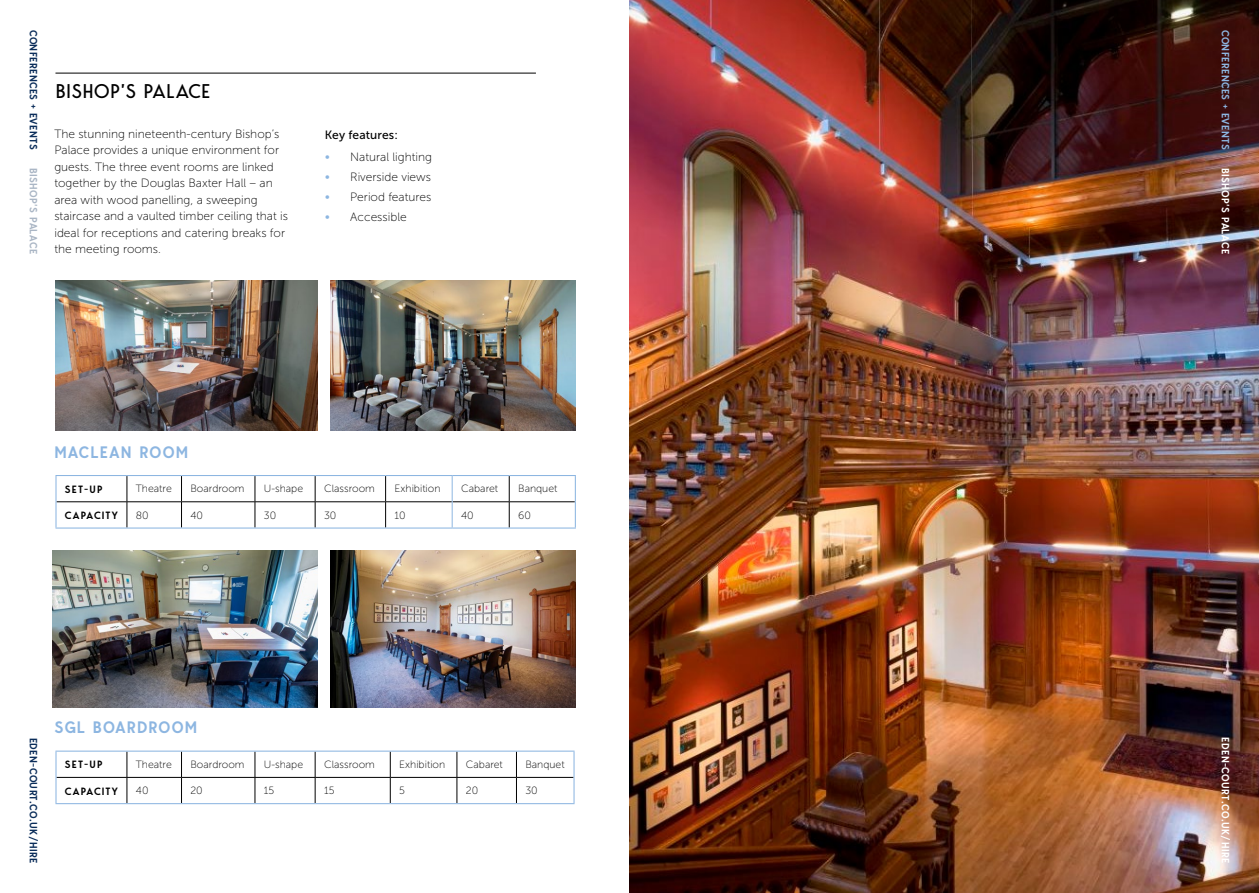
<style>
.page{position:relative;width:1259px;height:893px;background:#fff}
.page>*{position:absolute;margin:0;border:0;box-sizing:border-box;transform-origin:0 0}
.t1{font:19.8px "Bergen Sans";color:#000}
.t2{font:600 16.5px "Bergen Text";letter-spacing:.07em;color:#8db6e1}
.t3{font:12px/16.5px "Museo Sans 100";color:#000}
.t4{font:12px "Museo Sans 500";letter-spacing:.01em;color:#000}
.t5{font:10.5px "Museo Sans 100";color:#000}
.t6{font:600 10.5px "Bergen Text";letter-spacing:.04em;color:#0b2d5a}
.t7{font:600 10.5px "Bergen Text";letter-spacing:.03em;color:#fff}
.t8{font:600 10.5px "Bergen Sans";letter-spacing:.11em;color:#000}
.t9{font:600 10.5px "Bergen Text";letter-spacing:.04em;color:#8db6e1}
.t10{font:600 10.5px "Bergen Text";letter-spacing:.03em;color:#aab6c5}
.s1{font-size:13.5px;color:#8db6e1}
</style>
<div class="page">
<hr style="left:55px;top:73px;width:481px;height:1px;background:#000">
<hr style="left:57px;top:501px;width:70px;height:1px;background:#000">
<hr style="left:127px;top:501px;width:54px;height:1px;background:#000">
<svg style="left:127px;top:476px;width:1px;height:51px"></svg>
<hr style="left:181px;top:501px;width:74px;height:1px;background:#000">
<svg style="left:181px;top:476px;width:1px;height:51px"></svg>
<hr style="left:255px;top:501px;width:60px;height:1px;background:#000">
<svg style="left:255px;top:476px;width:1px;height:51px"></svg>
<hr style="left:315px;top:501px;width:70px;height:1px;background:#000">
<svg style="left:315px;top:476px;width:1px;height:51px"></svg>
<hr style="left:385px;top:501px;width:67px;height:1px;background:#000">
<svg style="left:385px;top:476px;width:1px;height:51px"></svg>
<hr style="left:452px;top:501px;width:57px;height:1px;background:#000">
<hr style="left:509px;top:501px;width:66px;height:1px;background:#000">
<svg style="left:509px;top:476px;width:1px;height:51px"></svg>
<hr style="left:55px;top:475px;width:72px;height:1px;background:#8db6e1">
<hr style="left:55px;top:476px;width:2px;height:26px;background:#8db6e1">
<hr style="left:127px;top:475px;width:54px;height:1px;background:#8db6e1">
<hr style="left:181px;top:475px;width:74px;height:1px;background:#8db6e1">
<hr style="left:255px;top:475px;width:60px;height:1px;background:#8db6e1">
<hr style="left:315px;top:475px;width:70px;height:1px;background:#8db6e1">
<hr style="left:385px;top:475px;width:67px;height:1px;background:#8db6e1">
<hr style="left:452px;top:475px;width:57px;height:1px;background:#8db6e1">
<hr style="left:509px;top:475px;width:67px;height:1px;background:#8db6e1">
<hr style="left:55px;top:502px;width:2px;height:25px;background:#8db6e1">
<hr style="left:55px;top:527px;width:72px;height:2px;background:#8db6e1">
<hr style="left:127px;top:527px;width:54px;height:2px;background:#8db6e1">
<hr style="left:181px;top:527px;width:74px;height:2px;background:#8db6e1">
<hr style="left:255px;top:527px;width:60px;height:2px;background:#8db6e1">
<hr style="left:315px;top:527px;width:70px;height:2px;background:#8db6e1">
<hr style="left:385px;top:527px;width:67px;height:2px;background:#8db6e1">
<hr style="left:452px;top:527px;width:57px;height:2px;background:#8db6e1">
<hr style="left:509px;top:527px;width:67px;height:2px;background:#8db6e1">
<svg style="left:452px;top:476px;width:1px;height:51px"></svg>
<svg style="left:575px;top:476px;width:1px;height:51px"></svg>
<hr style="left:57px;top:777px;width:70px;height:1px;background:#000">
<hr style="left:127px;top:777px;width:54px;height:1px;background:#000">
<svg style="left:127px;top:752px;width:1px;height:51px"></svg>
<hr style="left:181px;top:777px;width:74px;height:1px;background:#000">
<svg style="left:181px;top:752px;width:1px;height:51px"></svg>
<hr style="left:255px;top:777px;width:60px;height:1px;background:#000">
<svg style="left:255px;top:752px;width:1px;height:51px"></svg>
<hr style="left:315px;top:777px;width:75px;height:1px;background:#000">
<svg style="left:315px;top:752px;width:1px;height:51px"></svg>
<hr style="left:390px;top:777px;width:67px;height:1px;background:#000">
<svg style="left:390px;top:752px;width:1px;height:51px"></svg>
<hr style="left:457px;top:777px;width:59px;height:1px;background:#000">
<svg style="left:457px;top:752px;width:1px;height:51px"></svg>
<hr style="left:516px;top:777px;width:57px;height:1px;background:#000">
<svg style="left:516px;top:752px;width:1px;height:51px"></svg>
<hr style="left:55px;top:751px;width:72px;height:1px;background:#8db6e1">
<hr style="left:55px;top:752px;width:2px;height:25px;background:#8db6e1">
<hr style="left:127px;top:751px;width:54px;height:1px;background:#8db6e1">
<hr style="left:181px;top:751px;width:74px;height:1px;background:#8db6e1">
<hr style="left:255px;top:751px;width:60px;height:1px;background:#8db6e1">
<hr style="left:315px;top:751px;width:75px;height:1px;background:#8db6e1">
<hr style="left:390px;top:751px;width:67px;height:1px;background:#8db6e1">
<hr style="left:457px;top:751px;width:59px;height:1px;background:#8db6e1">
<hr style="left:516px;top:751px;width:58px;height:1px;background:#8db6e1">
<hr style="left:55px;top:777px;width:2px;height:26px;background:#8db6e1">
<hr style="left:55px;top:803px;width:72px;height:1px;background:#8db6e1">
<hr style="left:127px;top:803px;width:54px;height:1px;background:#8db6e1">
<hr style="left:181px;top:803px;width:74px;height:1px;background:#8db6e1">
<hr style="left:255px;top:803px;width:60px;height:1px;background:#8db6e1">
<hr style="left:315px;top:803px;width:75px;height:1px;background:#8db6e1">
<hr style="left:390px;top:803px;width:67px;height:1px;background:#8db6e1">
<hr style="left:457px;top:803px;width:59px;height:1px;background:#8db6e1">
<hr style="left:516px;top:803px;width:58px;height:1px;background:#8db6e1">
<svg style="left:573px;top:752px;width:1px;height:51px"></svg>
<img style="left:55px;top:281px;width:263px;height:149px">
<img style="left:53px;top:550px;width:265px;height:158px">
<img style="left:330px;top:281px;width:246px;height:149px">
<img style="left:330px;top:550px;width:246px;height:158px">
<img style="left:629px;top:0;width:630px;height:893px">
<p class="t6" style="left:41px;top:30px;width:121px;rotate:90deg">CONFERENCES + EVENTS</p>
<p class="t10" style="left:41px;top:168px;width:87px;rotate:90deg">BISHOP’S PALACE</p>
<h1 class="t1" style="left:55px;top:78px;width:157px">BISHOP’S PALACE</h1>
<p class="t3" style="left:54px;top:125px;width:235px">The stunning nineteenth-century Bishop’s Palace provides a unique environment for guests. The three event rooms are linked together by the Douglas Baxter Hall – an area with wood panelling, a sweeping staircase and a vaulted timber ceiling that is ideal for receptions and catering breaks for the meeting rooms.</p>
<p class="t4" style="left:325px;top:128px;width:75px">Key features:</p>
<p class="t3" style="left:325px;top:148px;width:109px"><span class="s1">•</span> Natural lighting</p>
<p class="t3" style="left:325px;top:169px;width:108px"><span class="s1">•</span> Riverside views</p>
<p class="t3" style="left:325px;top:189px;width:108px"><span class="s1">•</span> Period features</p>
<p class="t3" style="left:325px;top:209px;width:83px"><span class="s1">•</span> Accessible</p>
<h2 class="t2" style="left:54px;top:441px;width:135px">MACLEAN ROOM</h2>
<p class="t8" style="left:65px;top:482px;width:39px">SET-UP</p>
<p class="t5" style="left:136px;top:483px;width:37px">Theatre</p>
<p class="t5" style="left:190px;top:483px;width:56px">Boardroom</p>
<p class="t5" style="left:264px;top:483px;width:41px">U-shape</p>
<p class="t5" style="left:324px;top:483px;width:52px">Classroom</p>
<p class="t5" style="left:394px;top:483px;width:48px">Exhibition</p>
<p class="t5" style="left:461px;top:483px;width:39px">Cabaret</p>
<p class="t5" style="left:518px;top:483px;width:41px">Banquet</p>
<p class="t8" style="left:65px;top:508px;width:54px">CAPACITY</p>
<p class="t5" style="left:136px;top:509px;width:14px">80</p>
<p class="t5" style="left:190px;top:509px;width:14px">40</p>
<p class="t5" style="left:264px;top:509px;width:14px">30</p>
<p class="t5" style="left:324px;top:509px;width:14px">30</p>
<p class="t5" style="left:394px;top:509px;width:13px">10</p>
<p class="t5" style="left:461px;top:509px;width:14px">40</p>
<p class="t5" style="left:518px;top:509px;width:14px">60</p>
<h2 class="t2" style="left:54px;top:715px;width:144px">SGL BOARDROOM</h2>
<p class="t9" style="left:1232px;top:30px;width:121px;rotate:90deg">CONFERENCES + EVENTS</p>
<p class="t7" style="left:1232px;top:168px;width:87px;rotate:90deg">BISHOP’S PALACE</p>
<p class="t6" style="left:41px;top:738px;width:127px;rotate:90deg">EDEN-COURT.CO.UK/HIRE</p>
<p class="t7" style="left:1232px;top:737px;width:127px;rotate:90deg">EDEN-COURT.CO.UK/HIRE</p>
<p class="t8" style="left:65px;top:758px;width:39px">SET-UP</p>
<p class="t5" style="left:136px;top:759px;width:37px">Theatre</p>
<p class="t5" style="left:190px;top:759px;width:56px">Boardroom</p>
<p class="t5" style="left:264px;top:759px;width:41px">U-shape</p>
<p class="t5" style="left:324px;top:759px;width:52px">Classroom</p>
<p class="t5" style="left:399px;top:759px;width:48px">Exhibition</p>
<p class="t5" style="left:466px;top:759px;width:39px">Cabaret</p>
<p class="t5" style="left:525px;top:759px;width:41px">Banquet</p>
<p class="t8" style="left:65px;top:784px;width:54px">CAPACITY</p>
<p class="t5" style="left:136px;top:785px;width:14px">40</p>
<p class="t5" style="left:190px;top:785px;width:14px">20</p>
<p class="t5" style="left:264px;top:785px;width:12px">15</p>
<p class="t5" style="left:324px;top:785px;width:12px">15</p>
<p class="t5" style="left:399px;top:785px;width:7px">5</p>
<p class="t5" style="left:466px;top:785px;width:14px">20</p>
<p class="t5" style="left:525px;top:785px;width:14px">30</p>
</div>
